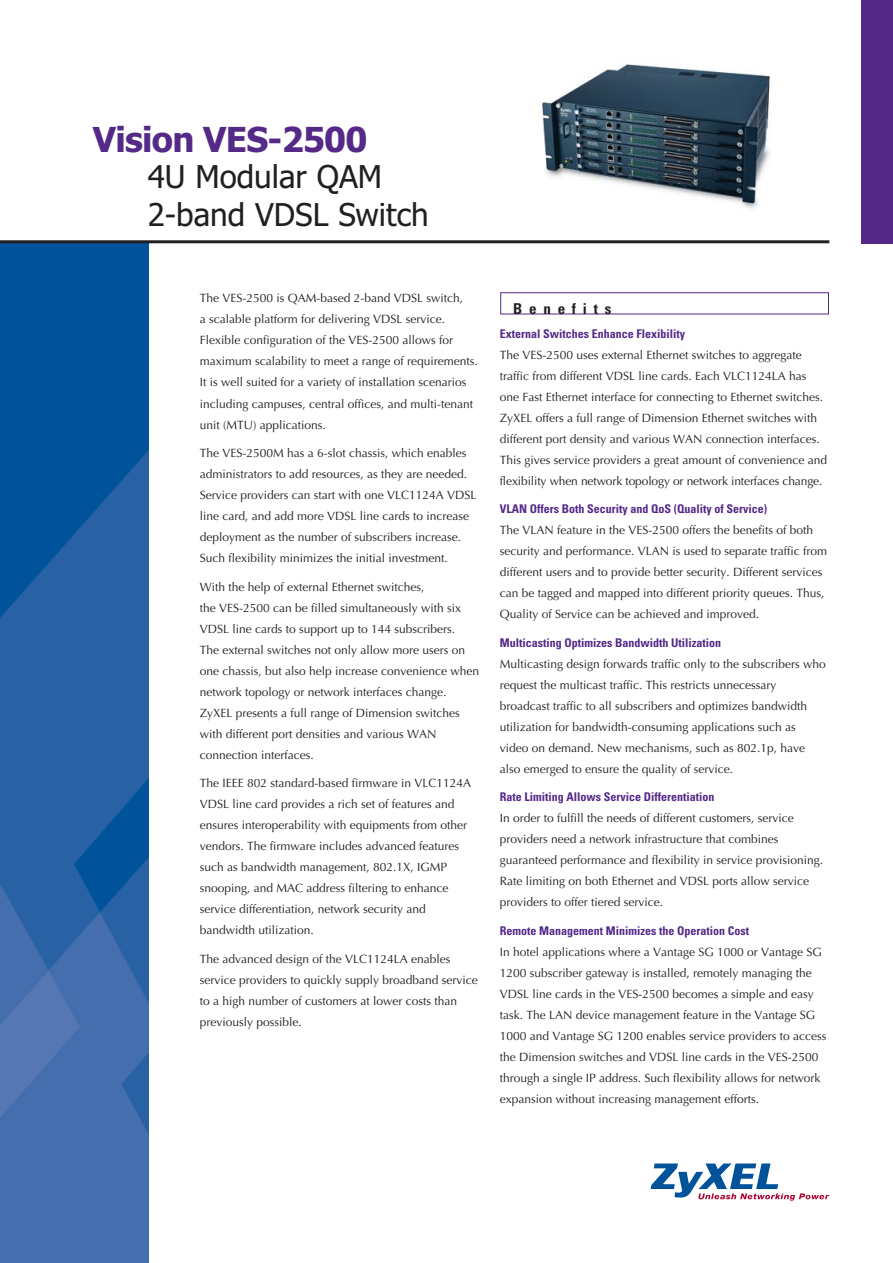
<style>
.page{position:relative;width:893px;height:1263px;background:#fff}
.page>*{position:absolute;margin:0;border:0;box-sizing:border-box;transform-origin:0 0}
.t1{font:700 34.5px "Tahoma";letter-spacing:-.02em;color:#542988}
.t2{font:31.5px/37.5px "Tahoma";color:#231f20}
.t3{font:700 condensed 15px "Univers";letter-spacing:.45em;color:#231f20}
.t4{font:12px/21px "Optima";color:#231f20}
.t5{font:700 condensed 12px "Univers";color:#542988}
</style>
<div class="page">
<div style="left:861px;top:0;width:31px;height:243px;background:#542988"></div>
<img style="left:0;top:243px;width:149px;height:1020px">
<hr style="left:0;top:240px;width:829px;height:3px;background:#231f20">
<svg style="left:651px;top:1163px;width:178px;height:38px"></svg>
<div style="left:500px;top:292px;width:329px;height:22px;border:1px solid #542988"></div>
<img style="left:538px;top:64px;width:232px;height:145px">
<h1 class="t1" style="left:93px;top:120px;width:276px">Vision VES-2500</h1>
<h2 class="t2" style="left:148px;top:158px;width:283px">4U Modular QAM<br>2-band VDSL Switch</h2>
<p class="t4" style="left:200px;top:289px;width:280px">The VES-2500 is QAM-based 2-band VDSL switch,<br>a scalable platform for delivering VDSL service.<br>Flexible configuration of the VES-2500 allows for maximum scalability to meet a range of requirements.<br>It is well suited for a variety of installation scenarios including campuses, central offices, and multi-tenant unit (MTU) applications.</p>
<p class="t4" style="left:200px;top:444px;width:278px">The VES-2500M has a 6-slot chassis, which enables administrators to add resources, as they are needed.<br>Service providers can start with one VLC1124A VDSL line card, and add more VDSL line cards to increase deployment as the number of subscribers increase.<br>Such flexibility minimizes the initial investment.</p>
<p class="t4" style="left:200px;top:577px;width:281px">With the help of external Ethernet switches,<br>the VES-2500 can be filled simultaneously with six VDSL line cards to support up to 144 subscribers.<br>The external switches not only allow more users on one chassis, but also help increase convenience when network topology or network interfaces change.<br>ZyXEL presents a full range of Dimension switches with different port densities and various WAN connection interfaces.</p>
<p class="t4" style="left:200px;top:774px;width:273px">The IEEE 802 standard-based firmware in VLC1124A VDSL line card provides a rich set of features and ensures interoperability with equipments from other vendors. The firmware includes advanced features such as bandwidth management, 802.1X, IGMP snooping, and MAC address filtering to enhance service differentiation, network security and bandwidth utilization.</p>
<p class="t4" style="left:200px;top:949px;width:280px">The advanced design of the VLC1124LA enables service providers to quickly supply broadband service to a high number of customers at lower costs than previously possible.</p>
<p class="t3" style="left:513px;top:303px;width:100px">Benefits</p>
<p class="t5" style="left:500px;top:329px;width:187px">External Switches Enhance Flexibility</p>
<p class="t4" style="left:500px;top:345px;width:329px">The VES-2500 uses external Ethernet switches to aggregate traffic from different VDSL line cards. Each VLC1124LA has one Fast Ethernet interface for connecting to Ethernet switches.<br>ZyXEL offers a full range of Dimension Ethernet switches with different port density and various WAN connection interfaces.<br>This gives service providers a great amount of convenience and flexibility when network topology or network interfaces change.</p>
<p class="t5" style="left:500px;top:505px;width:269px">VLAN Offers Both Security and QoS (Quality of Service)</p>
<p class="t4" style="left:500px;top:521px;width:329px">The VLAN feature in the VES-2500 offers the benefits of both security and performance. VLAN is used to separate traffic from different users and to provide better security. Different services can be tagged and mapped into different priority queues. Thus, Quality of Service can be achieved and improved.</p>
<p class="t5" style="left:500px;top:638px;width:223px">Multicasting Optimizes Bandwidth Utilization</p>
<p class="t4" style="left:500px;top:654px;width:328px">Multicasting design forwards traffic only to the subscribers who request the multicast traffic. This restricts unnecessary broadcast traffic to all subscribers and optimizes bandwidth utilization for bandwidth-consuming applications such as video on demand. New mechanisms, such as 802.1p, have also emerged to ensure the quality of service.</p>
<p class="t5" style="left:500px;top:793px;width:216px">Rate Limiting Allows Service Differentiation</p>
<p class="t4" style="left:500px;top:809px;width:325px">In order to fulfill the needs of different customers, service providers need a network infrastructure that combines guaranteed performance and flexibility in service provisioning.<br>Rate limiting on both Ethernet and VDSL ports allow service providers to offer tiered service.</p>
<p class="t5" style="left:500px;top:926px;width:251px">Remote Management Minimizes the Operation Cost</p>
<p class="t4" style="left:500px;top:942px;width:328px">In hotel applications where a Vantage SG 1000 or Vantage SG 1200 subscriber gateway is installed, remotely managing the VDSL line cards in the VES-2500 becomes a simple and easy task. The LAN device management feature in the Vantage SG 1000 and Vantage SG 1200 enables service providers to access the Dimension switches and VDSL line cards in the VES-2500 through a single IP address. Such flexibility allows for network expansion without increasing management efforts.</p>
</div>
